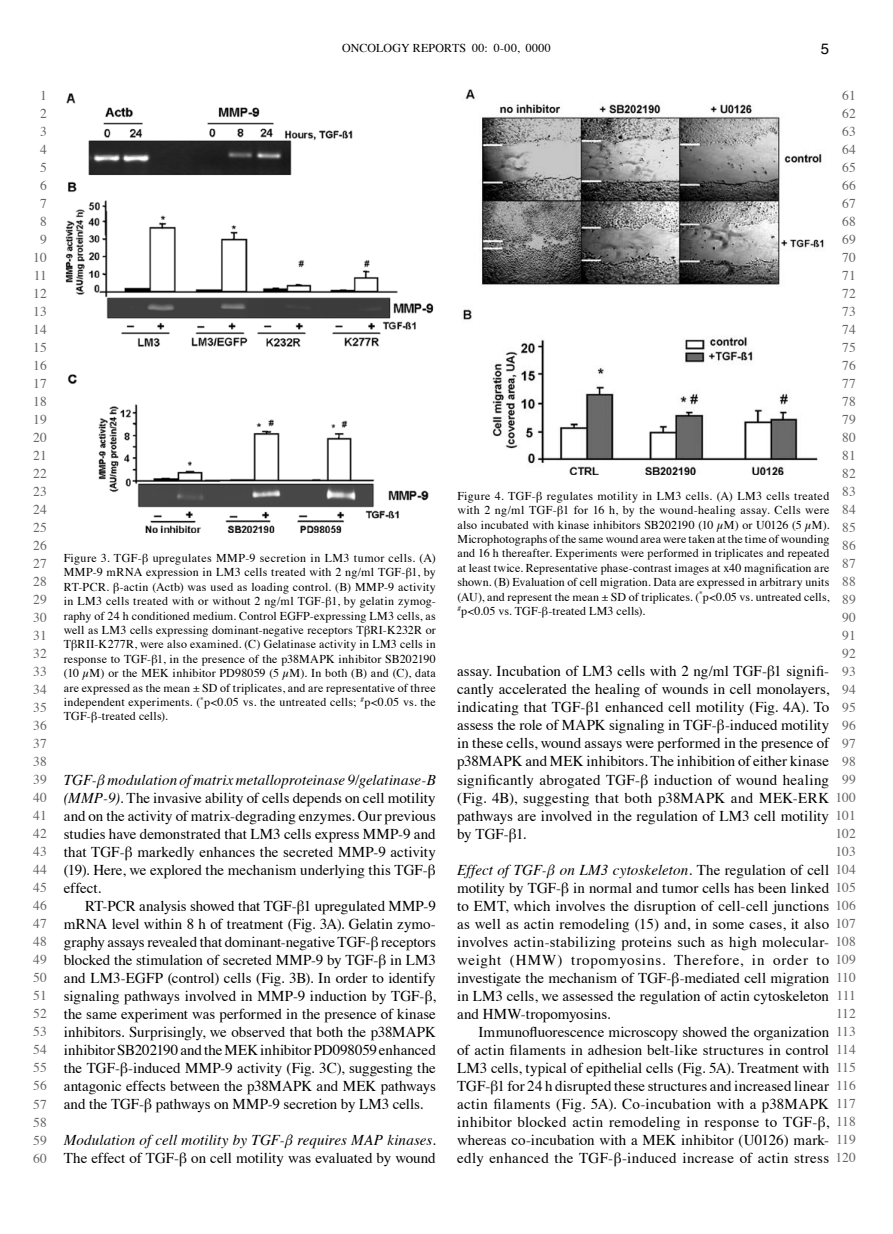
<style>
.page{position:relative;width:893px;height:1234px;background:#fff}
.page>*{position:absolute;margin:0;border:0;box-sizing:border-box;transform-origin:0 0}
.t1{font:15px/18px "Times";color:#000;text-align:justify}
.t2{font:italic 15px/18px "Times";letter-spacing:.005em;color:#000}
.t3{font:15px "Helvetica";color:#000}
.t4{font:13.5px/18px "Times";color:#636466;text-align:center}
.t5{font:12px/14.4px "Times";letter-spacing:.015em;color:#000;text-align:justify}
.s1{font-size:11.25px}
.s2{font-size:14.25px}
.s3{font-style:italic}
.s4{font-style:italic;font-size:14.25px}
.s5{font-style:normal}
.s6{font-style:normal;font-size:14.25px}
</style>
<div class="page">
<img style="left:65px;top:94px;width:369px;height:438px">
<img style="left:463px;top:90px;width:361px;height:385px">
<p class="t5" style="left:342px;top:39px;width:210px">ONCOLOGY REPORTS 00: 0-00, 0000</p>
<p class="t3" style="left:821px;top:37px;width:10px">5</p>
<p class="t4" style="left:33px;top:85px;width:15px">1<br>2<br>3<br>4<br>5<br>6<br>7<br>8<br>9<br>10<br>11<br>12<br>13<br>14<br>15<br>16<br>17<br>18<br>19<br>20<br>21<br>22<br>23<br>24<br>25<br>26<br>27<br>28<br>29<br>30<br>31<br>32<br>33<br>34<br>35<br>36<br>37<br>38<br>39<br>40<br>41<br>42<br>43<br>44<br>45<br>46<br>47<br>48<br>49<br>50<br>51<br>52<br>53<br>54<br>55<br>56<br>57<br>58<br>59<br>60</p>
<p class="t4" style="left:835px;top:85px;width:22px">61<br>62<br>63<br>64<br>65<br>66<br>67<br>68<br>69<br>70<br>71<br>72<br>73<br>74<br>75<br>76<br>77<br>78<br>79<br>80<br>81<br>82<br>83<br>84<br>85<br>86<br>87<br>88<br>89<br>90<br>91<br>92<br>93<br>94<br>95<br>96<br>97<br>98<br>99<br>100<br>101<br>102<br>103<br>104<br>105<br>106<br>107<br>108<br>109<br>110<br>111<br>112<br>113<br>114<br>115<br>116<br>117<br>118<br>119<br>120</p>
<p class="t5" style="left:457px;top:487px;width:374px">Figure 4. TGF-<span class="s1">β</span> regulates motility in LM3 cells. (A) LM3 cells treated with 2 ng/ml TGF-<span class="s1">β</span>1 for 16 h, by the wound-healing assay. Cells were also incubated with kinase inhibitors SB202190 (10 µM) or U0126 (5 µM).<br>Microphotographs of the same wound area were taken at the time of wounding and 16 h thereafter. Experiments were performed in triplicates and repeated at least twice. Representative phase-contrast images at x40 magnification are shown. (B) Evaluation of cell migration. Data are expressed in arbitrary units (AU), and represent the mean ± SD of triplicates. (<sup>*</sup>p&lt;0.05 vs. untreated cells, <sup>#</sup>p&lt;0.05 vs. TGF-<span class="s1">β</span>-treated LM3 cells).</p>
<p class="t5" style="left:64px;top:549px;width:374px">Figure 3. TGF-<span class="s1">β</span> upregulates MMP-9 secretion in LM3 tumor cells. (A)<br>MMP-9 mRNA expression in LM3 cells treated with 2 ng/ml TGF-<span class="s1">β</span>1, by RT-PCR. <span class="s1">β</span>-actin (Actb) was used as loading control. (B) MMP-9 activity in LM3 cells treated with or without 2 ng/ml TGF-<span class="s1">β</span>1, by gelatin zymog&shy;raphy of 24 h conditioned medium. Control EGFP-expressing LM3 cells, as well as LM3 cells expressing dominant-negative receptors T<span class="s1">β</span>RI-K232R or T<span class="s1">β</span>RII-K277R, were also examined. (C) Gelatinase activity in LM3 cells in response to TGF‑<span class="s1">β</span>1, in the presence of the p38MAPK inhibitor SB202190 (10 µM) or the MEK inhibitor PD98059 (5 µM). In both (B) and (C), data are expressed as the mean ± SD of triplicates, and are representative of three independent experiments. (<sup>*</sup>p&lt;0.05 vs. the untreated cells; <sup>#</sup>p&lt;0.05 vs. the TGF-<span class="s1">β</span>-treated cells).</p>
<p class="t1" style="left:457px;top:661px;width:374px">assay. Incubation of LM3 cells with 2 ng/ml TGF-<span class="s2">β</span>1 signifi&shy;cantly accelerated the healing of wounds in cell monolayers, indicating that TGF-<span class="s2">β</span>1 enhanced cell motility (Fig. 4A). To assess the role of MAPK signaling in TGF-<span class="s2">β</span>-induced motility in these cells, wound assays were performed in the presence of p38MAPK and MEK inhibitors. The inhibition of either kinase significantly abrogated TGF-<span class="s2">β</span> induction of wound healing (Fig. 4B), suggesting that both p38MAPK and MEK-ERK pathways are involved in the regulation of LM3 cell motility by TGF-<span class="s2">β</span>1.</p>
<p class="t1" style="left:457px;top:859px;width:374px"><span class="s3">Effect of TGF-</span><span class="s4">β</span> <span class="s3">on LM3 cytoskeleton.</span> The regulation of cell motility by TGF-<span class="s2">β</span> in normal and tumor cells has been linked to EMT, which involves the disruption of cell-cell junctions as well as actin remodeling (15) and, in some cases, it also involves actin-stabilizing proteins such as high molecular&shy;weight (HMW) tropomyosins. Therefore, in order to investigate the mechanism of TGF-<span class="s2">β</span>-mediated cell migration in LM3 cells, we assessed the regulation of actin cytoskeleton and HMW-tropomyosins.</p>
<p class="t1" style="left:457px;top:1021px;width:374px;text-indent:21px">Immunofluorescence microscopy showed the organization of actin filaments in adhesion belt-like structures in control LM3 cells, typical of epithelial cells (Fig. 5A). Treatment with TGF-<span class="s2">β</span>1 for 24 h disrupted these structures and increased linear actin filaments (Fig. 5A). Co-incubation with a p38MAPK inhibitor blocked actin remodeling in response to TGF-<span class="s2">β</span>, whereas co-incubation with a MEK inhibitor (U0126) mark&shy;edly enhanced the TGF-<span class="s2">β</span>-induced increase of actin stress</p>
<p class="t1" style="left:64px;top:769px;width:374px"><span class="s3">TGF-</span><span class="s4">β</span> <span class="s3">modulation of matrix metalloproteinase 9/gelatinase‑B (MMP-9).</span> The invasive ability of cells depends on cell motility and on the activity of matrix-degrading enzymes. Our previous studies have demonstrated that LM3 cells express MMP-9 and that TGF-<span class="s2">β</span> markedly enhances the secreted MMP-9 activity (19). Here, we explored the mechanism underlying this TGF-<span class="s2">β </span>effect.</p>
<p class="t1" style="left:64px;top:895px;width:374px;text-indent:21px">RT-PCR analysis showed that TGF-<span class="s2">β</span>1 upregulated MMP-9 mRNA level within 8 h of treatment (Fig. 3A). Gelatin zymo&shy;graphy assays revealed that dominant-negative TGF-<span class="s2">β</span> receptors blocked the stimulation of secreted MMP-9 by TGF-<span class="s2">β</span> in LM3 and LM3-EGFP (control) cells (Fig. 3B). In order to identify signaling pathways involved in MMP-9 induction by TGF-<span class="s2">β</span>, the same experiment was performed in the presence of kinase inhibitors. Surprisingly, we observed that both the p38MAPK inhibitor SB202190 and the MEK inhibitor PD098059 enhanced the TGF-<span class="s2">β</span>-induced MMP-9 activity (Fig. 3C), suggesting the antagonic effects between the p38MAPK and MEK pathways and the TGF-<span class="s2">β</span> pathways on MMP-9 secretion by LM3 cells.</p>
<p class="t2" style="left:64px;top:1129px;width:374px">Modulation of cell motility by TGF-<span class="s2">β</span> requires MAP kinases.<br><span class="s5">The effect of TGF-</span><span class="s6">β</span> <span class="s5">on cell motility was evaluated by wound</span></p>
</div>
